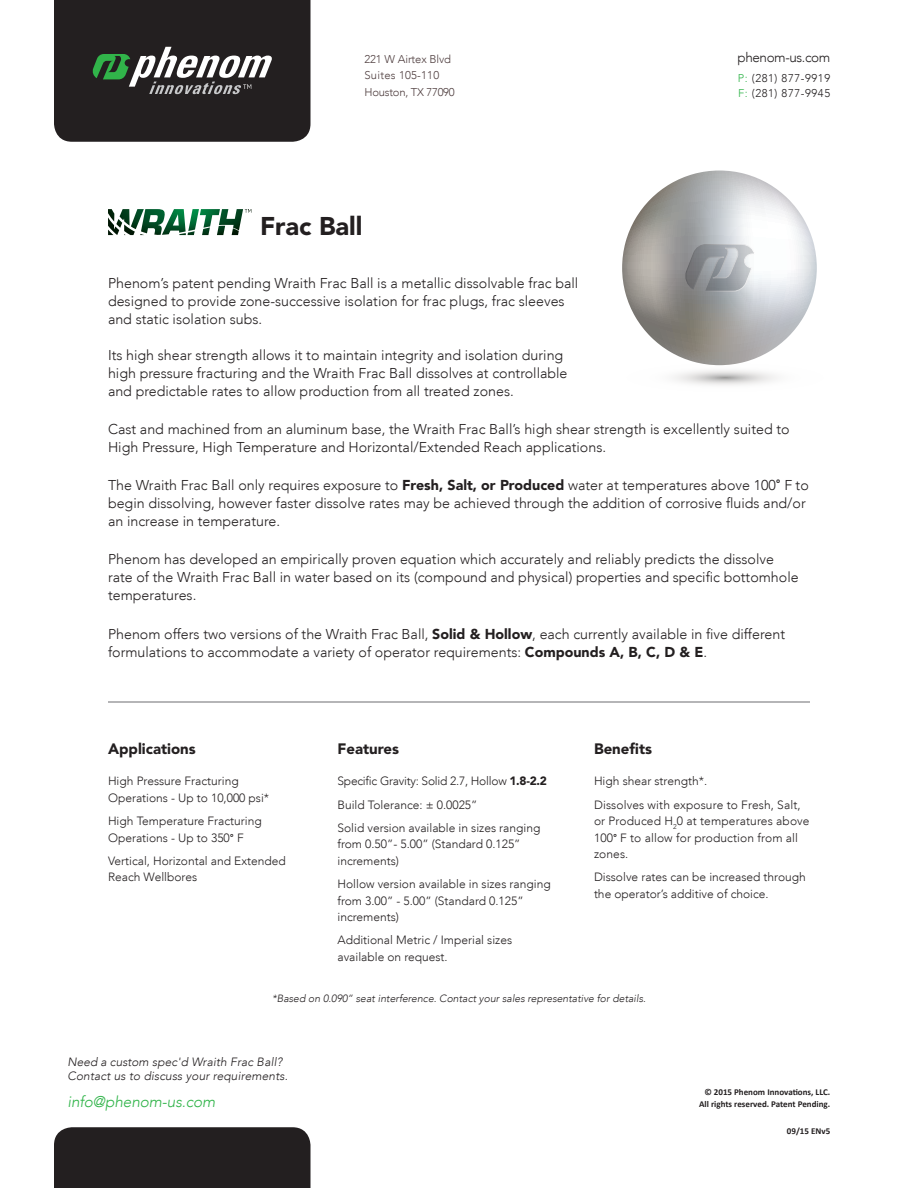
<style>
.page{position:relative;width:918px;height:1188px;background:#fff}
.page>*{position:absolute;margin:0;border:0;box-sizing:border-box;transform-origin:0 0}
.t1{font:900 25.5px "Avenir LT Std";color:#231f20}
.t2{font:italic 300 15.45px "Avenir LT";letter-spacing:-.01em;color:#31b44a}
.t3{font:900 15px "Avenir LT Std";color:#231f20}
.t4{font:300 14.25px/18px "Avenir LT";color:#231f20}
.t5{font:300 13.5px "Avenir LT";letter-spacing:-.03em;color:#231f20}
.t6{font:300 12px/16.5px "Avenir LT";color:#231f20}
.t7{font:italic 300 12px/13.5px "Avenir LT";letter-spacing:.01em;color:#231f20}
.t8{font:300 12px "Avenir LT";letter-spacing:-.02em;color:#231f20}
.t9{font:300 11.25px/16.5px "Avenir LT";letter-spacing:-.01em;color:#4e3d3e}
.t10{font:300 11.25px/15px "Avenir LT";letter-spacing:.05em;color:#231f20}
.t11{font:italic 300 10.5px "Avenir LT";color:#231f20}
.t12{font:700 9px/12px "Calibri";color:#231f20;text-align:center}
.s1{color:#31b44a}
.s2{font-family:"Avenir LT Std";font-weight:900}
.s3{font-family:"Calibri";font-weight:400}
</style>
<div class="page">
<svg style="left:54px;top:0;width:256px;height:142px;background:#312f2f"></svg>
<svg style="left:622px;top:171px;width:195px;height:214px"></svg>
<div style="left:54px;top:1127px;width:256px;height:61px;background:#231f20"></div>
<hr style="left:108px;top:702px;width:702px;height:1px;background:#6c6d70">
<svg style="left:108px;top:209px;width:143px;height:26px"></svg>
<p class="t9" style="left:364px;top:50px;width:88px">221 W Airtex Blvd<br>Suites 105-110</p>
<p class="t9" style="left:364px;top:83px;width:92px">Houston, TX 77090</p>
<p class="t1" style="left:260px;top:210px;width:104px">Frac Ball</p>
<p class="t5" style="left:738px;top:49px;width:94px">phenom-us.com</p>
<p class="t10" style="left:738px;top:70px;width:94px"><span class="s1">P:</span> (281) 877-9919<br><span class="s1">F:</span> (281) 877-9945</p>
<p class="t4" style="left:108px;top:274px;width:472px">Phenom’s patent pending Wraith Frac Ball is a metallic dissolvable frac ball designed to provide zone-successive isolation for frac plugs, frac sleeves and static isolation subs.</p>
<p class="t4" style="left:108px;top:346px;width:461px">Its high shear strength allows it to maintain integrity and isolation during high pressure fracturing and the Wraith Frac Ball dissolves at controllable and predictable rates to allow production from all treated zones.</p>
<p class="t4" style="left:108px;top:420px;width:683px">Cast and machined from an aluminum base, the Wraith Frac Ball’s high shear strength is excellently suited to<br>High Pressure, High Temperature and Horizontal/Extended Reach applications.</p>
<p class="t4" style="left:108px;top:476px;width:702px">The Wraith Frac Ball only requires exposure to <span class="s2">Fresh, Salt, or Produced</span> water at temperatures above 100<span class="s3">°</span> F to begin dissolving, however faster dissolve rates may be achieved through the addition of corrosive fluids and/or an increase in temperature.</p>
<p class="t4" style="left:108px;top:550px;width:692px">Phenom has developed an empirically proven equation which accurately and reliably predicts the dissolve rate of the Wraith Frac Ball in water based on its (compound and physical) properties and specific bottomhole temperatures.</p>
<p class="t4" style="left:108px;top:625px;width:679px">Phenom offers two versions of the Wraith Frac Ball, <span class="s2">Solid &amp; Hollow</span>, each currently available in five different formulations to accommodate a variety of operator requirements: <span class="s2">Compounds A, B, C, D &amp; E</span>.</p>
<p class="t3" style="left:108px;top:740px;width:89px">Applications</p>
<p class="t3" style="left:338px;top:740px;width:63px">Features</p>
<p class="t3" style="left:594px;top:740px;width:60px">Benefits</p>
<p class="t6" style="left:594px;top:773px;width:115px">High shear strength*.</p>
<p class="t6" style="left:594px;top:796px;width:217px">Dissolves with exposure to Fresh, Salt, or Produced H<sub>2</sub>0 at temperatures above<br>100<span class="s3">°</span> F to allow for production from all zones.</p>
<p class="t6" style="left:594px;top:869px;width:213px">Dissolve rates can be increased through the operator’s additive of choice.</p>
<p class="t8" style="left:338px;top:774px;width:211px">Specific Gravity: Solid 2.7, Hollow <span class="s2">1.8-2.2</span></p>
<p class="t6" style="left:338px;top:796px;width:141px">Build Tolerance: ± 0.0025”</p>
<p class="t6" style="left:337px;top:819px;width:204px">Solid version available in sizes ranging from 0.50”- 5.00” (Standard 0.125” increments)</p>
<p class="t6" style="left:337px;top:876px;width:215px">Hollow version available in sizes ranging from 3.00” - 5.00” (Standard 0.125” increments)</p>
<p class="t6" style="left:337px;top:932px;width:176px">Additional Metric / Imperial sizes available on request.</p>
<p class="t6" style="left:108px;top:773px;width:163px">High Pressure Fracturing<br>Operations - Up to 10,000 psi*</p>
<p class="t6" style="left:108px;top:813px;width:155px">High Temperature Fracturing<br>Operations - Up to 350<span class="s3">°</span> F</p>
<p class="t6" style="left:108px;top:852px;width:179px">Vertical, Horizontal and Extended<br>Reach Wellbores</p>
<p class="t11" style="left:272px;top:992px;width:375px">*Based on 0.090” seat interference. Contact your sales representative for details.</p>
<p class="t7" style="left:68px;top:1055px;width:222px">Need a custom spec'd Wraith Frac Ball?<br>Contact us to discuss your requirements.</p>
<p class="t2" style="left:68px;top:1093px;width:149px">info@phenom-us.com</p>
<p class="t12" style="left:699px;top:1086px;width:133px">© 2015 Phenom Innovations, LLC.<br>All rights reserved. Patent Pending.</p>
<p class="t12" style="left:787px;top:1125px;width:45px">09/15 ENv5</p>
</div>
